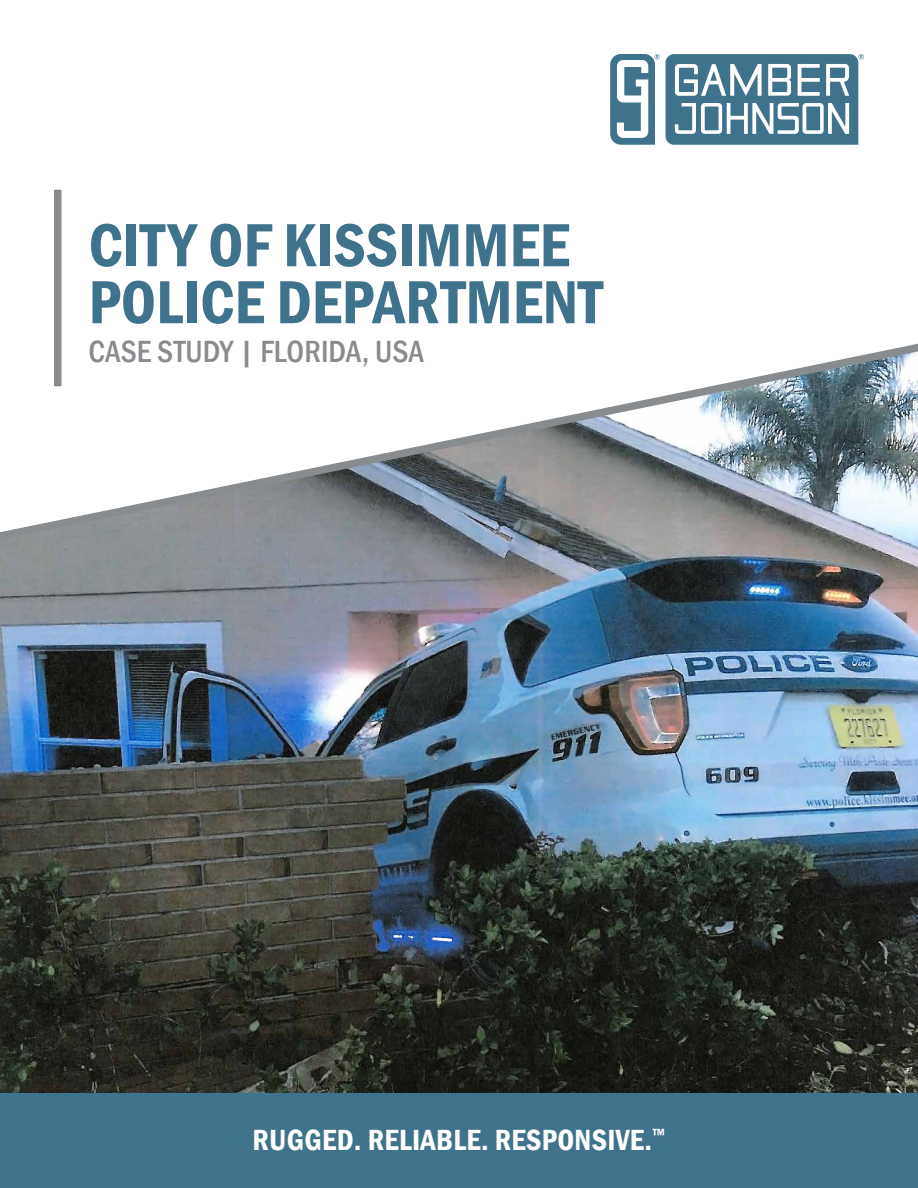
<style>
.page{position:relative;width:918px;height:1188px;background:#fff}
.page>*{position:absolute;margin:0;border:0;box-sizing:border-box;transform-origin:0 0}
.t1{font:600 condensed 63px/57px "Franklin Gothic";color:#3f738d}
.t2{font:500 condensed 31.5px "Franklin Gothic";color:#898c8e}
.t3{font:600 condensed 30px "Franklin Gothic";letter-spacing:.01em;color:#fff}
</style>
<div class="page">
<svg style="left:610px;top:54px;width:50px;height:91px"></svg>
<svg style="left:666px;top:54px;width:198px;height:91px"></svg>
<div style="left:0;top:1092px;width:918px;height:96px;background:#3f738d"></div>
<div style="left:54px;top:190px;width:8px;height:196px;background:#898c8e"></div>
<img style="left:0;top:548px;width:918px;height:545px">
<svg style="left:0;top:336px;width:918px;height:212px"></svg>
<p class="t1" style="left:89px;top:216px;width:516px">CITY OF KISSIMMEE<br>POLICE DEPARTMENT</p>
<p class="t2" style="left:89px;top:331px;width:337px">CASE STUDY | FLORIDA, USA</p>
<p class="t3" style="left:253px;top:1120px;width:414px">RUGGED. RELIABLE. RESPONSIVE.<sup>™</sup></p>
</div>
